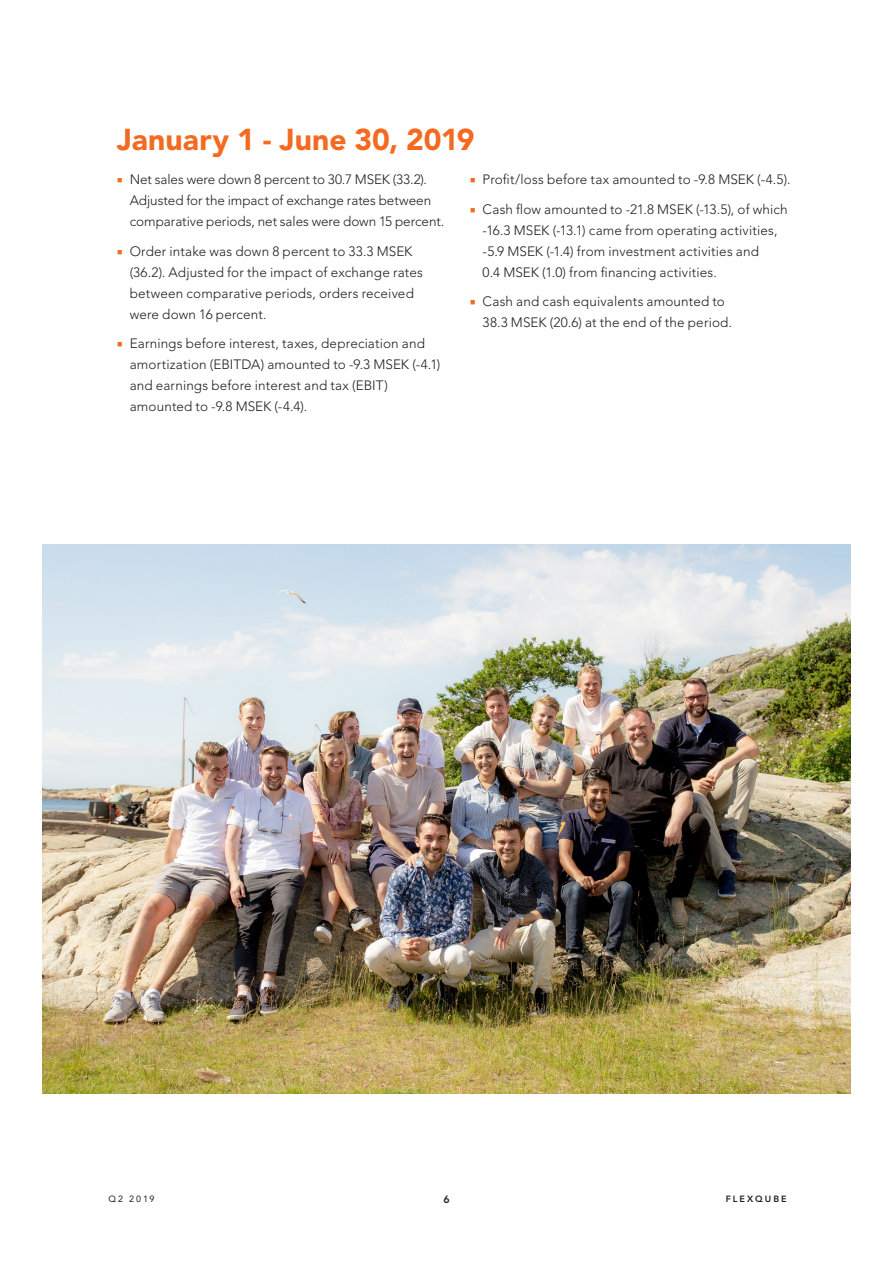
<style>
.page{position:relative;width:893px;height:1263px;background:#fff}
.page>*{position:absolute;margin:0;border:0;box-sizing:border-box;transform-origin:0 0}
.h2_-_span{font:900 30px "Avenir LT Std";letter-spacing:.005em;color:#f36a21}
.t1{font:300 13.5px/21px "Avenir LT Std";letter-spacing:.01em;color:#231f20}
.t2{font:800 10.5px "Avenir LT Std";color:#231f20}
.t3{font:800 9px "Avenir LT Std";letter-spacing:.22em;color:#231f20}
.t4{font:9px "Avenir LT Std";letter-spacing:.21em;color:#231f20}
.s1{font-family:"Minion Pro";font-weight:700;font-stretch:condensed;font-size:15px;color:#f36a21}
</style>
<div class="page">
<img style="left:43px;top:545px;width:807px;height:548px">
<p class="h2_-_span" style="left:117px;top:122px;width:359px">January 1 - June 30, 2019</p>
<p class="t1" style="left:130px;top:169px;width:316px;text-indent:-13px"><span class="s1">■</span> Net sales were down 8 percent to 30.7 MSEK (33.2).<br>Adjusted for the impact of exchange rates between comparative periods, net sales were down 15 percent.</p>
<p class="t1" style="left:130px;top:240px;width:295px;text-indent:-13px"><span class="s1">■</span> Order intake was down 8 percent to 33.3 MSEK (36.2). Adjusted for the impact of exchange rates between comparative periods, orders received were down 16 percent.</p>
<p class="t1" style="left:130px;top:333px;width:312px;text-indent:-13px"><span class="s1">■</span> Earnings before interest, taxes, depreciation and amortization (EBITDA) amounted to -9.3 MSEK (-4.1) and earnings before interest and tax (EBIT) amounted to -9.8 MSEK (-4.4).</p>
<p class="t1" style="left:470px;top:169px;width:322px"><span class="s1">■</span> Profit/loss before tax amounted to -9.8 MSEK (-4.5).</p>
<p class="t1" style="left:483px;top:198px;width:307px;text-indent:-13px"><span class="s1">■</span> Cash flow amounted to -21.8 MSEK (-13.5), of which -16.3 MSEK (-13.1) came from operating activities, -5.9 MSEK (-1.4) from investment activities and<br>0.4 MSEK (1.0) from financing activities.</p>
<p class="t1" style="left:483px;top:291px;width:251px;text-indent:-13px"><span class="s1">■</span> Cash and cash equivalents amounted to<br>38.3 MSEK (20.6) at the end of the period.</p>
<p class="t4" style="left:108px;top:1193px;width:48px">Q2 2019</p>
<p class="t2" style="left:443px;top:1193px;width:8px">6</p>
<p class="t3" style="left:726px;top:1193px;width:62px">FLEXQUBE</p>
</div>
